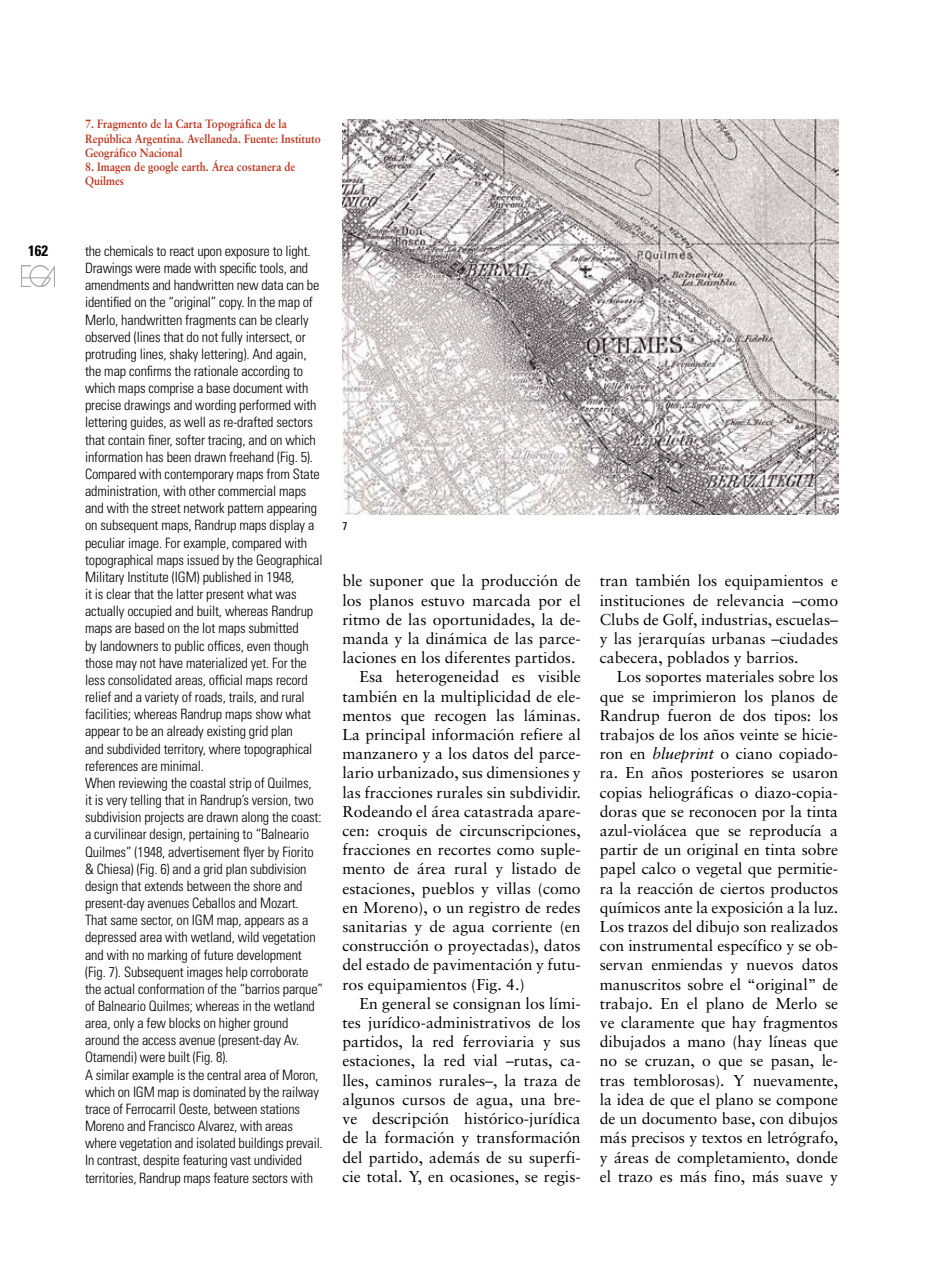
<style>
.page{position:relative;width:936px;height:1276px;background:#fff}
.page>*{position:absolute;margin:0;border:0;box-sizing:border-box;transform-origin:0 0}
.t1{font:15.75px/19.2px "Sabon";color:#000;text-align:justify}
.t2{font:700 condensed 15px "Univers";color:#000}
.t3{font:300 condensed 14.25px/17.1px "Univers";letter-spacing:-.01em;color:#000}
.t4{font:700 12px/14.2px "Sabon";color:#c03019;scale:.9 1}
.t5{font:condensed 11.25px "Univers";color:#000}
.s1{font-style:italic}
</style>
<div class="page">
<img style="left:22px;top:265px;width:33px;height:21px">
<img style="left:342px;top:119px;width:496px;height:395px">
<p class="t2" style="left:28px;top:242px;width:21px">162</p>
<p class="t4" style="left:85px;top:117px;width:263px">7. Fragmento de la Carta Topográfica de la<br>República Argentina. Avellaneda. Fuente: Instituto<br>Geográfico Nacional</p>
<p class="t4" style="left:85px;top:159px;width:235px">8. Imagen de google earth. Área costanera de<br>Quilmes</p>
<p class="t3" style="left:85px;top:242px;width:239px">the chemicals to react upon exposure to light.<br>Drawings were made with specific tools, and amendments and handwritten new data can be identified on the “original” copy. In the map of Merlo, handwritten fragments can be clearly observed (lines that do not fully intersect, or protruding lines, shaky lettering). And again, the map confirms the rationale according to which maps comprise a base document with precise drawings and wording performed with lettering guides, as well as re-drafted sectors that contain finer, softer tracing, and on which information has been drawn freehand (Fig. 5).<br>Compared with contemporary maps from State administration, with other commercial maps and with the street network pattern appearing on subsequent maps, Randrup maps display a peculiar image. For example, compared with topographical maps issued by the Geographical Military Institute (IGM) published in 1948,<br>it is clear that the latter present what was actually occupied and built, whereas Randrup maps are based on the lot maps submitted<br>by landowners to public offices, even though those may not have materialized yet. For the less consolidated areas, official maps record relief and a variety of roads, trails, and rural facilities; whereas Randrup maps show what appear to be an already existing grid plan<br>and subdivided territory, where topographical references are minimal.<br>When reviewing the coastal strip of Quilmes,<br>it is very telling that in Randrup’s version, two subdivision projects are drawn along the coast: a curvilinear design, pertaining to “Balneario Quilmes” (1948, advertisement flyer by Fiorito &amp; Chiesa) (Fig. 6) and a grid plan subdivision design that extends between the shore and present-day avenues Ceballos and Mozart.<br>That same sector, on IGM map, appears as a depressed area with wetland, wild vegetation and with no marking of future development (Fig. 7). Subsequent images help corroborate the actual conformation of the “barrios parque” of Balneario Quilmes; whereas in the wetland area, only a few blocks on higher ground around the access avenue (present-day Av.<br>Otamendi) were built (Fig. 8).<br>A similar example is the central area of Moron, which on IGM map is dominated by the railway trace of Ferrocarril Oeste, between stations Moreno and Francisco Alvarez, with areas where vegetation and isolated buildings prevail.<br>In contrast, despite featuring vast undivided territories, Randrup maps feature sectors with</p>
<p class="t5" style="left:342px;top:519px;width:6px">7</p>
<p class="t1" style="left:342px;top:571px;width:240px">ble suponer que la producción de</p>
<p class="t1" style="left:342px;top:590px;width:240px">los planos estuvo marcada por el</p>
<p class="t1" style="left:342px;top:609px;width:240px">ritmo de las oportunidades, la de-</p>
<p class="t1" style="left:342px;top:629px;width:240px">manda y la dinámica de las parce-</p>
<p class="t1" style="left:342px;top:648px;width:234px">laciones en los diferentes partidos.</p>
<p class="t1" style="left:359px;top:667px;width:223px">Esa heterogeneidad es visible</p>
<p class="t1" style="left:342px;top:686px;width:240px">también en la multiplicidad de ele-</p>
<p class="t1" style="left:342px;top:705px;width:240px">mentos que recogen las láminas.</p>
<p class="t1" style="left:342px;top:725px;width:240px">La principal información refiere al</p>
<p class="t1" style="left:342px;top:744px;width:240px">manzanero y a los datos del parce-</p>
<p class="t1" style="left:342px;top:763px;width:240px">lario urbanizado, sus dimensiones y</p>
<p class="t1" style="left:342px;top:782px;width:240px">las fracciones rurales sin subdividir.</p>
<p class="t1" style="left:342px;top:801px;width:240px">Rodeando el área catastrada apare-</p>
<p class="t1" style="left:342px;top:821px;width:240px">cen: croquis de circunscripciones,</p>
<p class="t1" style="left:342px;top:840px;width:240px">fracciones en recortes como suple-</p>
<p class="t1" style="left:342px;top:859px;width:240px">mento de área rural y listado de</p>
<p class="t1" style="left:342px;top:878px;width:240px">estaciones, pueblos y villas (como</p>
<p class="t1" style="left:342px;top:897px;width:240px">en Moreno), o un registro de redes</p>
<p class="t1" style="left:342px;top:917px;width:240px">sanitarias y de agua corriente (en</p>
<p class="t1" style="left:342px;top:936px;width:240px">construcción o proyectadas), datos</p>
<p class="t1" style="left:342px;top:955px;width:240px">del estado de pavimentación y futu-</p>
<p class="t1" style="left:342px;top:974px;width:184px">ros equipamientos (Fig. 4.)</p>
<p class="t1" style="left:359px;top:993px;width:223px">En general se consignan los lími-</p>
<p class="t1" style="left:342px;top:1013px;width:240px">tes jurídico-administrativos de los</p>
<p class="t1" style="left:342px;top:1032px;width:240px">partidos, la red ferroviaria y sus</p>
<p class="t1" style="left:342px;top:1051px;width:240px">estaciones, la red vial –rutas, ca-</p>
<p class="t1" style="left:342px;top:1070px;width:240px">lles, caminos rurales–, la traza de</p>
<p class="t1" style="left:342px;top:1089px;width:240px">algunos cursos de agua, una bre-</p>
<p class="t1" style="left:342px;top:1109px;width:240px">ve descripción histórico-jurídica</p>
<p class="t1" style="left:342px;top:1128px;width:240px">de la formación y transformación</p>
<p class="t1" style="left:342px;top:1147px;width:240px">del partido, además de su superfi-</p>
<p class="t1" style="left:342px;top:1166px;width:240px">cie total. Y, en ocasiones, se regis-</p>
<p class="t1" style="left:600px;top:571px;width:240px">tran también los equipamientos e instituciones de relevancia –como Clubs de Golf, industrias, escuelas– y las jerarquías urbanas –ciudades cabecera, poblados y barrios.</p>
<p class="t1" style="left:600px;top:667px;width:240px;text-indent:17px">Los soportes materiales sobre los que se imprimieron los planos de Randrup fueron de dos tipos: los trabajos de los años veinte se hicie&shy;ron en <span class="s1">blueprint</span> o ciano copiado&shy;ra. En años posteriores se usaron copias heliográficas o diazo-copia&shy;doras que se reconocen por la tinta azul-violácea que se reproducía a partir de un original en tinta sobre papel calco o vegetal que permitie&shy;ra la reacción de ciertos productos químicos ante la exposición a la luz.<br>Los trazos del dibujo son realizados con instrumental específico y se ob&shy;servan enmiendas y nuevos datos manuscritos sobre el “original” de trabajo. En el plano de Merlo se ve claramente que hay fragmentos dibujados a mano (hay líneas que no se cruzan, o que se pasan, le&shy;tras temblorosas). Y nuevamente, la idea de que el plano se compone de un documento base, con dibujos más precisos y textos en letrógrafo, y áreas de completamiento, donde el trazo es más fino, más suave y</p>
</div>
